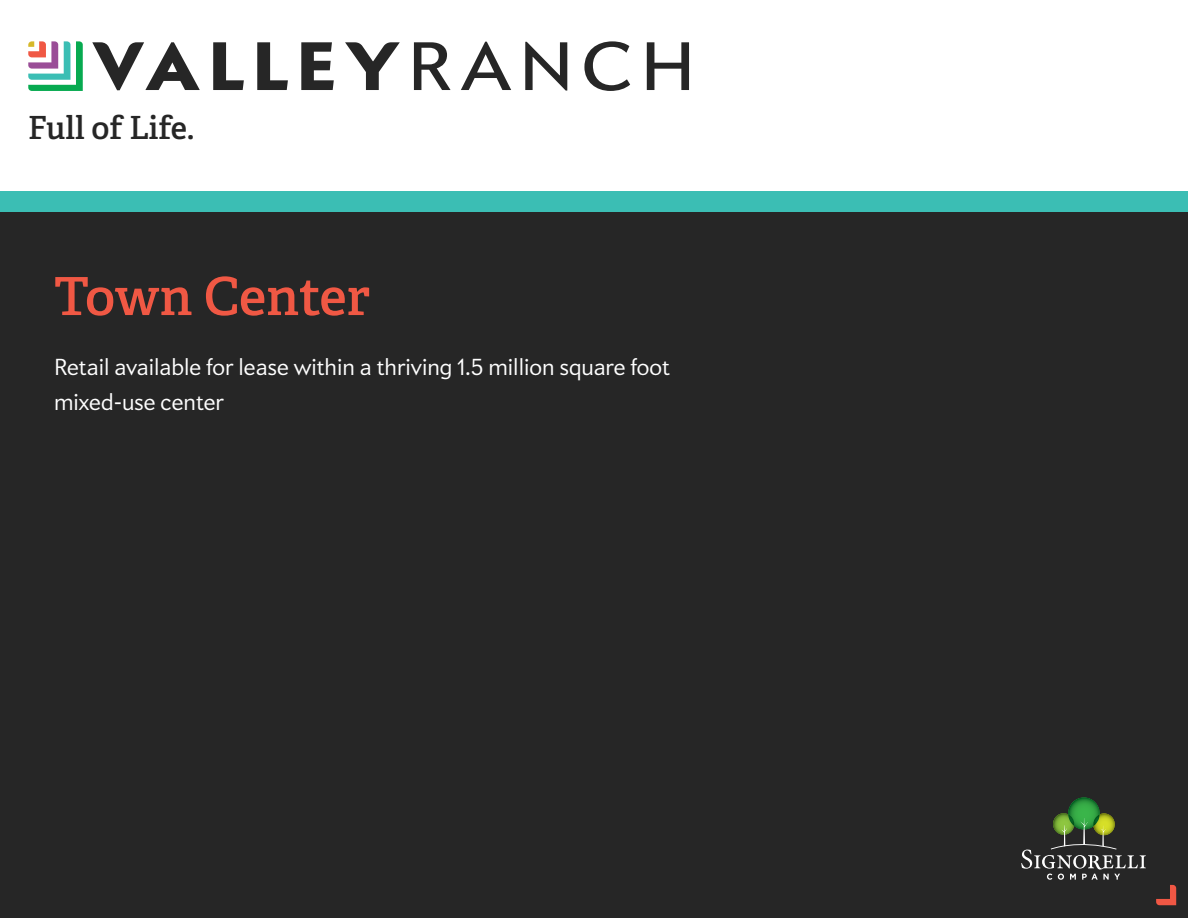
<style>
.page{position:relative;width:1188px;height:918px;background:#fff}
.page>*{position:absolute;margin:0;border:0;box-sizing:border-box;transform-origin:0 0}
.t1{font:600 52.5px "Adelle";letter-spacing:-.01em;color:#f05844}
.t2{font:600 31.8px "Adelle";color:#262626}
.t3{font:300 22.5px/34.5px "Apres";color:#fff}
</style>
<div class="page">
<div style="left:0;top:207px;width:1188px;height:711px;background:#262626"></div>
<div style="left:0;top:191px;width:1188px;height:21px;background:#3bbeb4"></div>
<svg style="left:1021px;top:797px;width:125px;height:83px"></svg>
<svg style="left:1156px;top:885px;width:20px;height:20px"></svg>
<svg style="left:92px;top:42px;width:108px;height:48px"></svg>
<svg style="left:213px;top:42px;width:31px;height:48px"></svg>
<svg style="left:257px;top:42px;width:31px;height:48px"></svg>
<svg style="left:301px;top:42px;width:33px;height:48px"></svg>
<svg style="left:345px;top:42px;width:55px;height:48px"></svg>
<svg style="left:414px;top:42px;width:36px;height:48px"></svg>
<svg style="left:461px;top:42px;width:50px;height:48px"></svg>
<svg style="left:525px;top:42px;width:42px;height:49px"></svg>
<svg style="left:584px;top:41px;width:46px;height:50px"></svg>
<svg style="left:647px;top:42px;width:42px;height:48px"></svg>
<svg style="left:28px;top:41px;width:55px;height:50px"></svg>
<h2 class="t2" style="left:28px;top:108px;width:168px">Full of Life.</h2>
<h1 class="t1" style="left:54px;top:264px;width:318px">Town Center</h1>
<p class="t3" style="left:54px;top:349px;width:617px">Retail available for lease within a thriving 1.5 million square foot mixed-use center</p>
</div>
